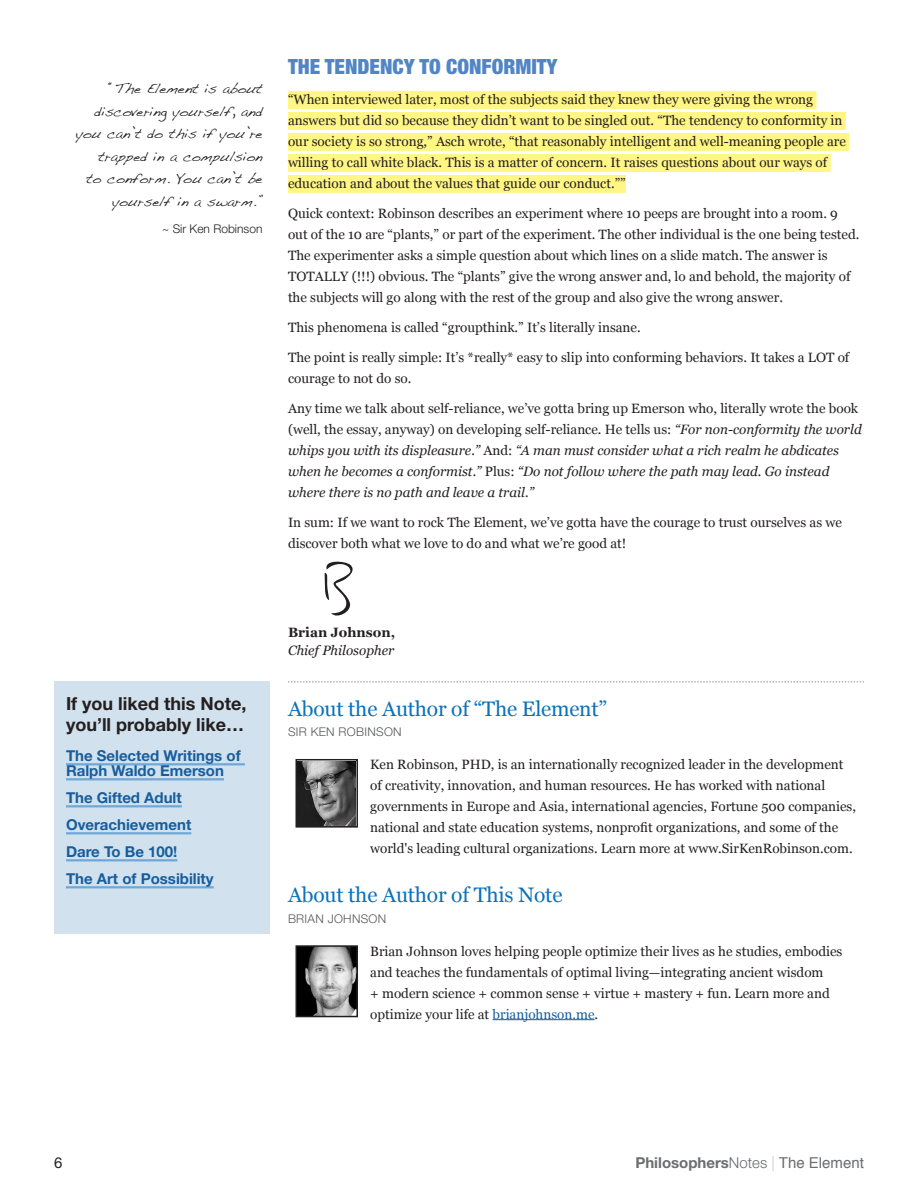
<style>
.page{position:relative;width:918px;height:1188px;background:#fff}
.page>*{position:absolute;margin:0;border:0;box-sizing:border-box;transform-origin:0 0}
.t1{font:21px "Georgia";letter-spacing:-.01em;color:#0b72ba}
.t2{font:900 condensed 21px "Helvetica Neue";color:#5285c5}
.t3{font:700 18px/21.6px "Helvetica Neue";color:#231f20}
.RECOMMENDATION_H2{font:700 15px/15px "Helvetica Neue";color:#175d9e}
.t4{font:700 15px "Helvetica Neue";color:#6c6d70}
.t5{font:15px "Helvetica Neue";color:#231f20}
.t6{font:13.5px/21px "Georgia";color:#231f20}
.P_TITLE{font:italic 13.5px/21px "Georgia";color:#231f20}
.P_BOLD_NAME{font:700 13.5px "Georgia";color:#231f20}
.QUOTES{font:12px/22.5px "Dakota";color:#231f20;text-align:right}
.META{font:300 12px "Helvetica Neue";letter-spacing:.025em;color:#57585a}
.QUOTE_CITE{font:300 12px "Helvetica Neue";color:#231f20}
.s1{font-style:normal}
.s2{color:#175d9e}
.s3{font-weight:300}
.s4{font-weight:200}
.s5{font-family:"Helvetica";font-weight:400}
</style>
<div class="page">
<div style="left:288px;top:91px;width:529px;height:18px;background:#fff685"></div>
<div style="left:288px;top:112px;width:558px;height:18px;background:#fff685"></div>
<div style="left:288px;top:133px;width:561px;height:18px;background:#fff685"></div>
<div style="left:288px;top:154px;width:543px;height:18px;background:#fff685"></div>
<div style="left:288px;top:175px;width:338px;height:18px;background:#fff685"></div>
<div style="left:54px;top:682px;width:216px;height:252px;background:#d1e1ed"></div>
<hr style="left:66px;top:763px;width:179px;height:2px;background:#6fa8d6">
<hr style="left:66px;top:778px;width:158px;height:2px;background:#6fa8d6">
<hr style="left:66px;top:805px;width:116px;height:2px;background:#6fa8d6">
<hr style="left:66px;top:832px;width:125px;height:2px;background:#6fa8d6">
<hr style="left:66px;top:859px;width:111px;height:2px;background:#6fa8d6">
<hr style="left:66px;top:886px;width:148px;height:2px;background:#6fa8d6">
<svg style="left:288px;top:682px;width:576px;height:1px"></svg>
<img style="left:299px;top:762px;width:56px;height:63px">
<div style="left:296px;top:759px;width:62px;height:69px;border:2px solid #231f20"></div>
<img style="left:299px;top:948px;width:56px;height:66px">
<div style="left:296px;top:945px;width:62px;height:72px;border:2px solid #231f20"></div>
<hr style="left:493px;top:1019px;width:102px;height:1px;background:#175d9e">
<svg style="left:324px;top:561px;width:29px;height:55px"></svg>
<p class="QUOTES" style="left:76px;top:79px;width:188px">“The Element is about discovering yourself, and you can’t do this if you’re trapped in a compulsion<br>to conform. You can’t be yourself in a swarm.”</p>
<p class="QUOTE_CITE" style="left:162px;top:219px;width:102px">~ Sir Ken Robinson</p>
<h1 class="t2" style="left:288px;top:50px;width:271px">THE TENDENCY TO CONFORMITY</h1>
<p class="t6" style="left:288px;top:90px;width:559px">“When interviewed later, most of the subjects said they knew they were giving the wrong answers but did so because they didn’t want to be singled out. “The tendency to conformity in our society is so strong,” Asch wrote, “that reasonably intelligent and well-meaning people are willing to call white black. This is a matter of concern. It raises questions about our ways of education and about the values that guide our conduct.””</p>
<p class="t6" style="left:288px;top:204px;width:573px">Quick context: Robinson describes an experiment where 10 peeps are brought into a room. 9 out of the 10 are “plants,” or part of the experiment. The other individual is the one being tested.<br>The experimenter asks a simple question about which lines on a slide match. The answer is TOTALLY (!!!) obvious. The “plants” give the wrong answer and, lo and behold, the majority of the subjects will go along with the rest of the group and also give the wrong answer.</p>
<p class="t6" style="left:288px;top:318px;width:354px">This phenomena is called “groupthink.” It’s literally insane.</p>
<p class="t6" style="left:288px;top:348px;width:563px">The point is really simple: It’s *really* easy to slip into conforming behaviors. It takes a LOT of courage to not do so.</p>
<p class="P_TITLE" style="left:288px;top:398px;width:575px"><span class="s1">Any time we talk about self-reliance, we’ve gotta bring up Emerson who, literally wrote the book (well, the essay, anyway) on developing self-reliance. He tells us:</span> “For non-conformity the world whips you with its displeasure.” <span class="s1">And:</span> “A man must consider what a rich realm he abdicates when he becomes a conformist.” <span class="s1">Plus:</span> “Do not follow where the path may lead. Go instead where there is no path and leave a trail.”</p>
<p class="t6" style="left:288px;top:513px;width:555px">In sum: If we want to rock The Element, we’ve gotta have the courage to trust ourselves as we discover both what we love to do and what we’re good at!</p>
<h3 class="t3" style="left:66px;top:693px;width:182px">If you liked this Note, you’ll probably like…</h3>
<p class="RECOMMENDATION_H2" style="left:66px;top:749px;width:176px">The Selected Writings of<br>Ralph Waldo Emerson</p>
<p class="RECOMMENDATION_H2" style="left:66px;top:791px;width:117px">The Gifted Adult</p>
<p class="RECOMMENDATION_H2" style="left:66px;top:818px;width:127px">Overachievement</p>
<p class="RECOMMENDATION_H2" style="left:66px;top:845px;width:113px">Dare To Be 100!</p>
<p class="RECOMMENDATION_H2" style="left:66px;top:872px;width:149px">The Art of Possibility</p>
<p class="P_BOLD_NAME" style="left:288px;top:623px;width:109px">Brian Johnson,</p>
<p class="P_TITLE" style="left:288px;top:640px;width:108px">Chief Philosopher</p>
<h1 class="t1" style="left:288px;top:696px;width:321px">About the Author of “The Element”</h1>
<p class="META" style="left:288px;top:723px;width:115px">SIR KEN ROBINSON</p>
<p class="t6" style="left:370px;top:754px;width:487px">Ken Robinson, PHD, is an internationally recognized leader in the development of creativity, innovation, and human resources. He has worked with national governments in Europe and Asia, international agencies, Fortune 500 companies, national and state education systems, nonprofit organizations, and some of the world's leading cultural organizations. Learn more at www.SirKenRobinson.com.</p>
<h1 class="t1" style="left:288px;top:882px;width:276px">About the Author of This Note</h1>
<p class="META" style="left:288px;top:909px;width:100px">BRIAN JOHNSON</p>
<p class="t6" style="left:370px;top:941px;width:474px">Brian Johnson loves helping people optimize their lives as he studies, embodies and teaches the fundamentals of optimal living—integrating ancient wisdom<br>+ modern science + common sense + virtue + mastery + fun. Learn more and optimize your life at <span class="s2">brianjohnson.me</span>.</p>
<p class="t5" style="left:54px;top:1152px;width:10px">6</p>
<p class="t4" style="left:635px;top:1151px;width:230px">Philosophers<span class="s3">Notes</span> <span class="s4">|</span> <span class="s5">The Element</span></p>
</div>
